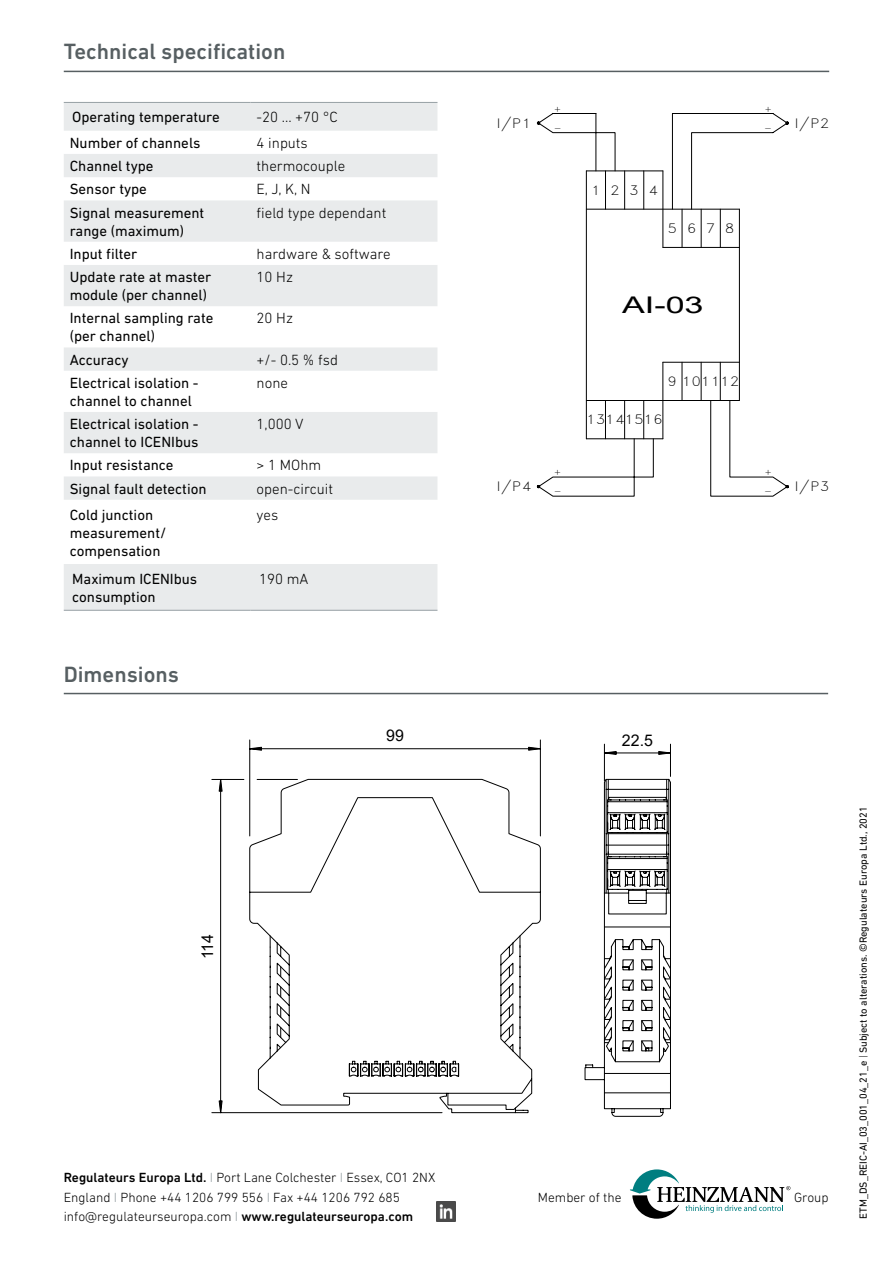
<style>
.page{position:relative;width:893px;height:1263px;background:#fff}
.page>*{position:absolute;margin:0;border:0;box-sizing:border-box;transform-origin:0 0}
.t1{font:22.95px "Arial";color:#000;scale:1.48 1}
.t2{font:500 22.5px "DIN Next LT Pro";color:#575f62}
.t3{font:16.05px "Arial";color:#000}
.t4{font:15px/18px "DIN Next LT Pro";color:#000}
.t5{font:300 15px "DIN Next LT Pro";color:#000}
.t6{font:300 13.5px/19.5px "DIN Next LT Pro";color:#000}
.t7{font:12.75px "Roman D";color:#000;scale:1.08 1}
.t8{font:10.5px "DIN Next LT Pro";color:#000}
.t9{font:7.95px "Roman D";color:#000;scale:1.08 1}
.s1{font-weight:500}
.s2{color:#97a0a4}
.s3{font-weight:300}
</style>
<div class="page">
<hr style="left:64px;top:693px;width:764px;height:1px;background:#575f62">
<hr style="left:64px;top:71px;width:765px;height:1px;background:#575f62">
<svg style="left:64px;top:103px;width:373px;height:507px;fill:#e9ebec"></svg>
<hr style="left:64px;top:102px;width:187px;height:1px;background:#97a0a4">
<hr style="left:251px;top:102px;width:186px;height:1px;background:#97a0a4">
<hr style="left:64px;top:610px;width:187px;height:1px;background:#97a0a4">
<hr style="left:251px;top:610px;width:186px;height:1px;background:#97a0a4">
<svg style="left:537px;top:113px;width:252px;height:383px"></svg>
<svg style="left:603px;top:744px;width:67px;height:35px"></svg>
<svg style="left:442px;top:779px;width:228px;height:334px"></svg>
<svg style="left:250px;top:740px;width:290px;height:96px"></svg>
<svg style="left:212px;top:779px;width:230px;height:334px"></svg>
<svg style="left:219px;top:1101px;width:3px;height:12px"></svg>
<svg style="left:219px;top:779px;width:3px;height:12px"></svg>
<hr style="left:257px;top:779px;width:40px;height:1px;background:#000">
<img style="left:436px;top:1202px;width:20px;height:19px">
<svg style="left:630px;top:1169px;width:160px;height:50px"></svg>
<h2 class="t2" style="left:64px;top:39px;width:223px">Technical specification</h2>
<p class="t4" style="left:72px;top:108px;width:149px">Operating temperature</p>
<p class="t5" style="left:257px;top:108px;width:83px">-20 ... +70 °C</p>
<p class="t4" style="left:70px;top:134px;width:132px">Number of channels</p>
<p class="t5" style="left:257px;top:134px;width:53px">4 inputs</p>
<p class="t4" style="left:70px;top:157px;width:85px">Channel type</p>
<p class="t5" style="left:257px;top:157px;width:90px">thermocouple</p>
<p class="t4" style="left:70px;top:180px;width:79px">Sensor type</p>
<p class="t5" style="left:257px;top:181px;width:55px">E, J, K, N</p>
<p class="t4" style="left:70px;top:203px;width:136px">Signal measurement range (maximum)</p>
<p class="t5" style="left:257px;top:204px;width:131px">field type dependant</p>
<p class="t4" style="left:70px;top:245px;width:69px">Input filter</p>
<p class="t5" style="left:257px;top:245px;width:136px">hardware &amp; software</p>
<p class="t4" style="left:70px;top:268px;width:143px">Update rate at master module (per channel)</p>
<p class="t5" style="left:257px;top:268px;width:38px">10 Hz</p>
<p class="t4" style="left:70px;top:309px;width:145px">Internal sampling rate (per channel)</p>
<p class="t5" style="left:257px;top:310px;width:38px">20 Hz</p>
<p class="t4" style="left:70px;top:350px;width:60px">Accuracy</p>
<p class="t5" style="left:257px;top:351px;width:83px">+/- 0.5 % fsd</p>
<p class="t4" style="left:70px;top:374px;width:130px">Electrical isolation - channel to channel</p>
<p class="t5" style="left:257px;top:374px;width:33px">none</p>
<p class="t4" style="left:70px;top:415px;width:130px">Electrical isolation - channel to ICENIbus</p>
<p class="t5" style="left:257px;top:415px;width:48px">1,000 V</p>
<p class="t4" style="left:70px;top:456px;width:105px">Input resistance</p>
<p class="t5" style="left:257px;top:457px;width:66px">&gt; 1 MOhm</p>
<p class="t4" style="left:70px;top:479px;width:138px">Signal fault detection</p>
<p class="t5" style="left:257px;top:480px;width:78px">open-circuit</p>
<p class="t4" style="left:70px;top:505px;width:98px">Cold junction measurement/ compensation</p>
<p class="t5" style="left:257px;top:506px;width:23px">yes</p>
<p class="t4" style="left:72px;top:569px;width:127px">Maximum ICENIbus consumption</p>
<p class="t5" style="left:259px;top:570px;width:51px">190 mA</p>
<h2 class="t2" style="left:64px;top:661px;width:117px">Dimensions</h2>
<p class="t7" style="left:496px;top:115px;width:34px">I/P1</p>
<p class="t9" style="left:554px;top:104px;width:9px">+</p>
<p class="t9" style="left:554px;top:123px;width:9px">-</p>
<p class="t9" style="left:554px;top:467px;width:9px">+</p>
<p class="t7" style="left:591px;top:182px;width:64px">1234</p>
<p class="t7" style="left:668px;top:220px;width:64px">5678</p>
<h1 class="t1" style="left:622px;top:289px;width:56px">AI-03</h1>
<p class="t7" style="left:667px;top:373px;width:68px">9 101112</p>
<p class="t7" style="left:586px;top:411px;width:73px">13141516</p>
<p class="t9" style="left:764px;top:104px;width:9px">+</p>
<p class="t9" style="left:764px;top:123px;width:9px">-</p>
<p class="t7" style="left:794px;top:115px;width:34px">I/P2</p>
<p class="t9" style="left:764px;top:467px;width:9px">+</p>
<p class="t7" style="left:496px;top:478px;width:34px">I/P4</p>
<p class="t7" style="left:794px;top:478px;width:34px">I/P3</p>
<p class="t9" style="left:554px;top:486px;width:9px">-</p>
<p class="t9" style="left:764px;top:486px;width:9px">-</p>
<p class="t3" style="left:197px;top:959px;width:27px;rotate:-90deg">114</p>
<p class="t3" style="left:386px;top:725px;width:19px">99</p>
<p class="t3" style="left:622px;top:729px;width:33px">22.5</p>
<p class="t6" style="left:64px;top:1167px;width:373px"><span class="s1">Regulateurs Europa Ltd.</span> <span class="s2">I</span> Port Lane Colchester <span class="s2">I</span> Essex, CO1 2NX<br>England <span class="s2">I</span> Phone +44 1206 799 556 <span class="s2">I</span> Fax +44 1206 792 685 info@regulateurseuropa.com <span class="s2">I</span> <span class="s1">www.regulateurseuropa.com</span></p>
<p class="t6" style="left:538px;top:1187px;width:85px">Member of the</p>
<p class="t6" style="left:794px;top:1187px;width:36px">Group</p>
<p class="t8" style="left:857px;top:1218px;width:413px;rotate:-90deg">ETM_DS_REIC-AI_03_001_04_21_e <span class="s3">|</span> Subject to alterations. ©Regulateurs Europa Ltd., 2021</p>
</div>
